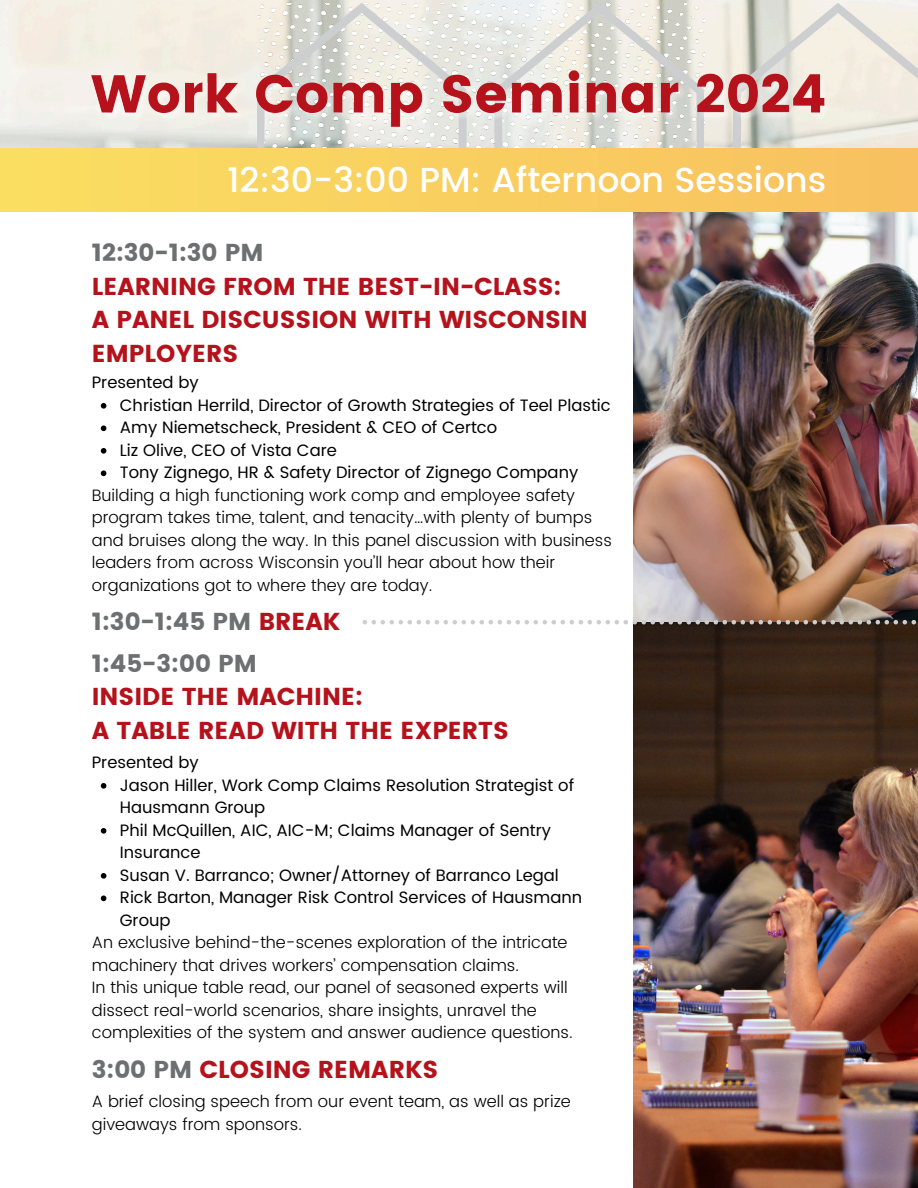
<style>
.page{position:relative;width:918px;height:1188px;background:#fff}
.page>*{position:absolute;margin:0;border:0;box-sizing:border-box;transform-origin:0 0}
.t1{font:500 34.65px "Poppins";color:#fff}
.t2{font:24.45px/33.8px "Poppins";color:#b5121b}
.t3{font:24.45px "Poppins";color:#6e6f70}
.t4{font:300 16.5px/22.5px "Poppins";color:#000}
.t5{font:16.5px/22.5px "Poppins";color:#000}
.s1{color:#6e6f70}
.s2{color:#b5121b}
</style>
<div class="page">
<img style="left:0;top:0;width:918px;height:149px">
<svg style="left:494px;top:3px;width:210px;height:146px;background:#e3e2da"></svg>
<svg style="left:733px;top:3px;width:185px;height:146px;background:#e9e5da"></svg>
<svg style="left:257px;top:3px;width:210px;height:146px;background:#e1e0d7"></svg>
<div style="left:0;top:149px;width:918px;height:69px;background:linear-gradient(to right,#fade61,#f8c060)"></div>
<div style="left:0;top:213px;width:918px;height:429px;background:#fff"></div>
<img style="left:633px;top:213px;width:285px;height:407px">
<img style="left:633px;top:624px;width:285px;height:564px">
<img style="left:89px;top:54px;width:748px;height:87px">
<svg style="left:101px;top:783px;width:5px;height:6px"></svg>
<svg style="left:101px;top:828px;width:5px;height:6px"></svg>
<svg style="left:101px;top:873px;width:5px;height:6px"></svg>
<svg style="left:101px;top:896px;width:5px;height:5px"></svg>
<svg style="left:101px;top:403px;width:5px;height:6px"></svg>
<svg style="left:101px;top:425px;width:5px;height:6px"></svg>
<svg style="left:101px;top:448px;width:5px;height:6px"></svg>
<svg style="left:101px;top:470px;width:5px;height:6px"></svg>
<svg style="left:363px;top:620px;width:555px;height:4px"></svg>
<h3 class="t1" style="left:227px;top:160px;width:600px">12:30-3:00 PM: Afternoon Sessions</h3>
<p class="t2" style="left:92px;top:236px;width:498px"><span class="s1">12:30-1:30 PM<br></span>LEARNING FROM THE BEST-IN-CLASS:<br>A PANEL DISCUSSION WITH WISCONSIN<br>EMPLOYERS</p>
<p class="t5" style="left:92px;top:371px;width:108px">Presented by</p>
<p class="t5" style="left:120px;top:394px;width:492px">Christian Herrild, Director of Growth Strategies of Teel Plastic</p>
<p class="t5" style="left:120px;top:416px;width:379px">Amy Niemetscheck, President &amp; CEO of Certco</p>
<p class="t5" style="left:120px;top:439px;width:219px">Liz Olive, CEO of Vista Care</p>
<p class="t5" style="left:120px;top:461px;width:460px">Tony Zignego, HR &amp; Safety Director of Zignego Company</p>
<p class="t4" style="left:92px;top:484px;width:522px">Building a high functioning work comp and employee safety program takes time, talent, and tenacity…with plenty of bumps and bruises along the way. In this panel discussion with business leaders from across Wisconsin you’ll hear about how their organizations got to where they are today.</p>
<h3 class="t3" style="left:92px;top:607px;width:250px">1:30-1:45 PM <span class="s2">BREAK</span></h3>
<p class="t2" style="left:92px;top:646px;width:419px"><span class="s1">1:45-3:00 PM<br></span>INSIDE THE MACHINE:<br>A TABLE READ WITH THE EXPERTS</p>
<p class="t5" style="left:92px;top:751px;width:108px">Presented by</p>
<p class="t5" style="left:120px;top:774px;width:456px">Jason Hiller, Work Comp Claims Resolution Strategist of<br>Hausmann Group</p>
<p class="t5" style="left:120px;top:819px;width:433px">Phil McQuillen, AIC, AIC-M; Claims Manager of Sentry<br>Insurance</p>
<p class="t5" style="left:120px;top:864px;width:441px">Susan V. Barranco; Owner/Attorney of Barranco Legal</p>
<p class="t5" style="left:120px;top:886px;width:464px">Rick Barton, Manager Risk Control Services of Hausmann<br>Group</p>
<h3 class="t4" style="left:92px;top:931px;width:477px">An exclusive behind-the-scenes exploration of the intricate machinery that drives workers’ compensation claims.</h3>
<p class="t4" style="left:92px;top:976px;width:482px">In this unique table read, our panel of seasoned experts will dissect real-world scenarios, share insights, unravel the complexities of the system and answer audience questions.</p>
<h3 class="t2" style="left:92px;top:1052px;width:348px"><span class="s1">3:00 PM</span> CLOSING REMARKS</h3>
<p class="t4" style="left:92px;top:1090px;width:481px">A brief closing speech from our event team, as well as prize giveaways from sponsors.</p>
</div>
